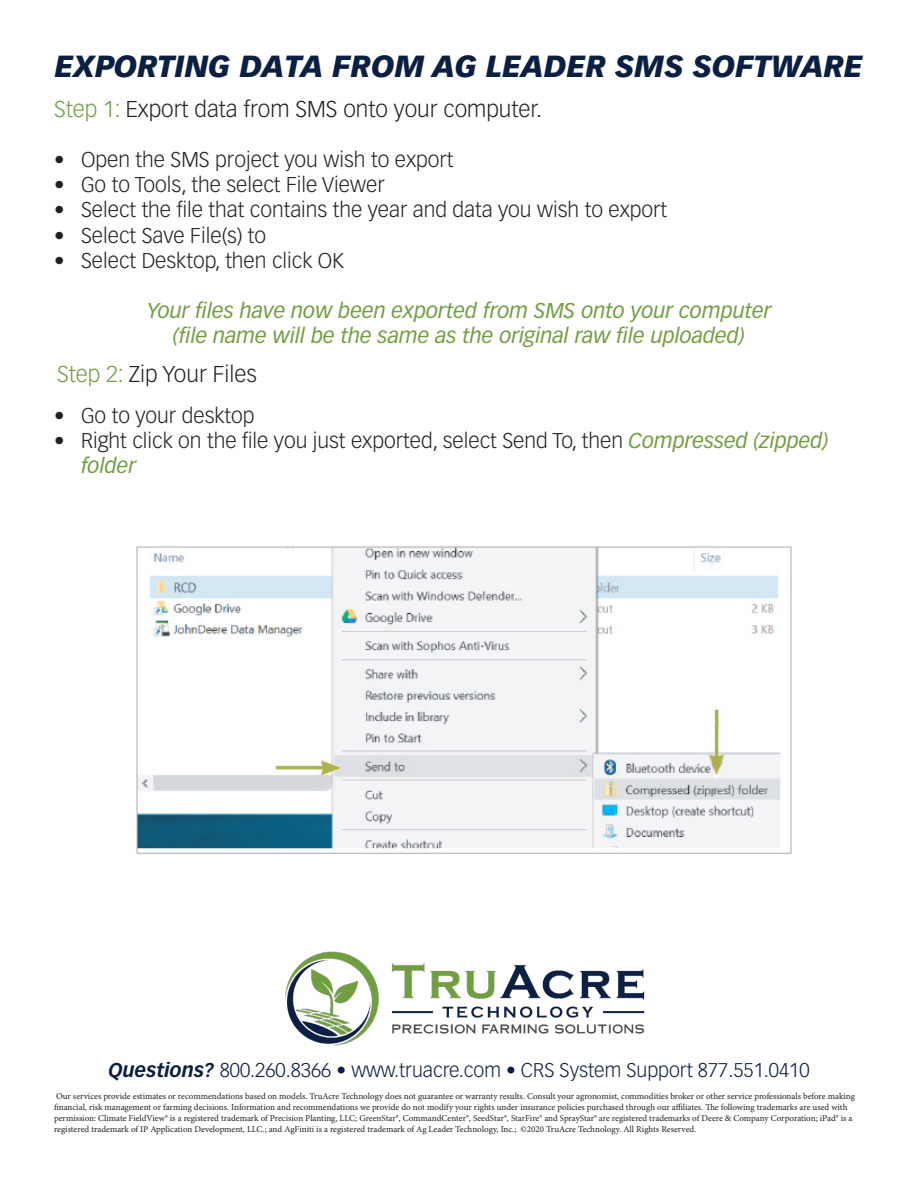
<style>
.page{position:relative;width:918px;height:1188px;background:#fff}
.page>*{position:absolute;margin:0;border:0;box-sizing:border-box;transform-origin:0 0}
.t1{font:italic 900 30px "Vectora LT Pro";color:#0b1f42}
.t2{font:300 22.5px "Vectora LT Pro";color:#231f20}
.t3{font:300 21px/25.2px "Vectora LT Pro";color:#231f20}
.t4{font:italic 21px "Vectora LT Pro";color:#709e41}
.t5{font:300 19.5px "Vectora LT Pro";color:#0b1f42}
.t6{font:9px/10.8px "Minion Pro";color:#231f20}
.s1{color:#709e41}
.s2{font-weight:400;font-style:italic;color:#709e41}
.s3{font-weight:700;font-style:italic}
</style>
<div class="page">
<img style="left:285px;top:951px;width:360px;height:95px">
<img style="left:136px;top:546px;width:656px;height:308px">
<p class="t1" style="left:55px;top:48px;width:810px">EXPORTING DATA FROM AG LEADER SMS SOFTWARE</p>
<p class="t2" style="left:54px;top:95px;width:489px"><span class="s1">Step 1:</span> Export data from SMS onto your computer.</p>
<p class="t3" style="left:54px;top:147px;width:401px">• Open the SMS project you wish to export</p>
<p class="t3" style="left:54px;top:172px;width:332px">• Go to Tools, the select File Viewer</p>
<p class="t3" style="left:54px;top:197px;width:615px">• Select the file that contains the year and data you wish to export</p>
<p class="t3" style="left:54px;top:223px;width:214px">• Select Save File(s) to</p>
<p class="t3" style="left:54px;top:248px;width:292px">• Select Desktop, then click OK</p>
<p class="t4" style="left:146px;top:298px;width:627px">Your files have now been exported from SMS onto your computer</p>
<p class="t4" style="left:173px;top:323px;width:573px">(file name will be the same as the original raw file uploaded)</p>
<p class="t2" style="left:57px;top:360px;width:201px"><span class="s1">Step 2:</span> Zip Your Files</p>
<p class="t3" style="left:54px;top:403px;width:202px">• Go to your desktop</p>
<p class="t3" style="left:81px;top:428px;width:749px;text-indent:-27px">• Right click on the file you just exported, select Send To, then <span class="s2">Compressed (zipped) folder</span></p>
<p class="t5" style="left:109px;top:1058px;width:702px"><span class="s3">Questions?</span> 800.260.8366 • www.truacre.com • CRS System Support 877.551.0410</p>
<p class="t6" style="left:54px;top:1091px;width:803px">Our services provide estimates or recommendations based on models. TruAcre Technology does not guarantee or warranty results. Consult your agronomist, commodities broker or other service professionals before making financial, risk management or farming decisions. Information and recommendations we provide do not modify your rights under insurance policies purchased through our affiliates. The following trademarks are used with permission: Climate FieldView® is a registered trademark of Precision Planting, LLC; GreenStar®, CommandCenter®, SeedStar®, StarFire® and SprayStar® are registered trademarks of Deere &amp; Company Corporation; iPad® is a registered trademark of IP Application Development, LLC.; and AgFiniti is a registered trademark of Ag Leader Technology, Inc.; ©2020 TruAcre Technology. All Rights Reserved.</p>
</div>
